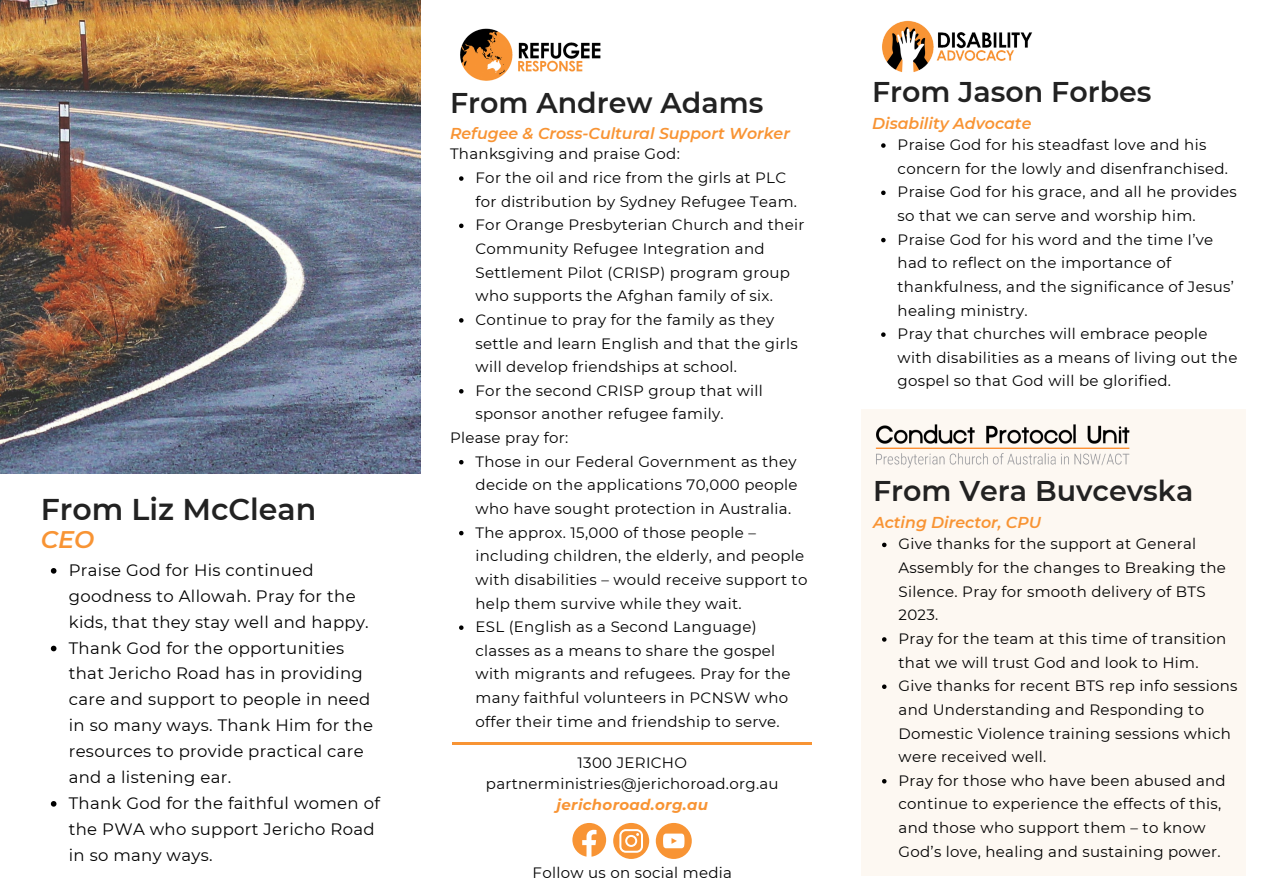
<style>
.page{position:relative;width:1263px;height:894px;background:#fff}
.page>*{position:absolute;margin:0;border:0;box-sizing:border-box;transform-origin:0 0}
.t1{font:600 30px "Montserrat";color:#222}
.t2{font:600 28.5px "Montserrat";color:#222}
.t3{font:italic 600 24px "Montserrat";color:#f89434}
.t4{font:16.5px/25.8px "Montserrat";letter-spacing:.02em;color:#000}
.t5{font:italic 600 15.75px "Montserrat";color:#f89434}
.t6{font:15px/23.5px "Montserrat";letter-spacing:.02em;color:#000}
.t7{font:italic 700 15px "Montserrat";letter-spacing:.02em;color:#f89434}
</style>
<div class="page">
<img style="left:0;top:0;width:421px;height:473px">
<div style="left:861px;top:409px;width:385px;height:466px;background:#fdf8f2"></div>
<img style="left:460px;top:28px;width:141px;height:53px">
<img style="left:882px;top:20px;width:151px;height:52px">
<hr style="left:452px;top:742px;width:360px;height:2px;background:#f89434">
<img style="left:875px;top:424px;width:255px;height:44px">
<svg style="left:572px;top:823px;width:34px;height:33px"></svg>
<svg style="left:613px;top:822px;width:36px;height:36px"></svg>
<svg style="left:656px;top:822px;width:36px;height:36px"></svg>
<svg style="left:459px;top:176px;width:5px;height:5px"></svg>
<svg style="left:459px;top:223px;width:5px;height:5px"></svg>
<svg style="left:459px;top:318px;width:5px;height:4px"></svg>
<svg style="left:459px;top:389px;width:5px;height:4px"></svg>
<svg style="left:459px;top:460px;width:5px;height:4px"></svg>
<svg style="left:459px;top:530px;width:5px;height:5px"></svg>
<svg style="left:459px;top:625px;width:5px;height:4px"></svg>
<svg style="left:51px;top:568px;width:5px;height:5px"></svg>
<svg style="left:51px;top:645px;width:5px;height:6px"></svg>
<svg style="left:51px;top:801px;width:5px;height:5px"></svg>
<svg style="left:881px;top:143px;width:5px;height:5px"></svg>
<svg style="left:881px;top:190px;width:5px;height:5px"></svg>
<svg style="left:881px;top:238px;width:5px;height:4px"></svg>
<svg style="left:881px;top:332px;width:5px;height:5px"></svg>
<svg style="left:882px;top:542px;width:4px;height:5px"></svg>
<svg style="left:882px;top:637px;width:4px;height:4px"></svg>
<svg style="left:882px;top:684px;width:4px;height:4px"></svg>
<svg style="left:882px;top:779px;width:4px;height:4px"></svg>
<p class="t1" style="left:41px;top:490px;width:277px">From Liz McClean</p>
<p class="t3" style="left:41px;top:524px;width:55px">CEO</p>
<p class="t4" style="left:69px;top:557px;width:301px">Praise God for His continued goodness to Allowah. Pray for the kids, that they stay well and happy.</p>
<p class="t4" style="left:69px;top:634px;width:306px">Thank God for the opportunities that Jericho Road has in providing care and support to people in need in so many ways. Thank Him for the resources to provide practical care and a listening ear.</p>
<p class="t4" style="left:69px;top:789px;width:313px">Thank God for the faithful women of the PWA who support Jericho Road in so many ways.</p>
<p class="t2" style="left:450px;top:86px;width:315px">From Andrew Adams</p>
<p class="t5" style="left:450px;top:123px;width:341px">Refugee &amp; Cross-Cultural Support Worker</p>
<p class="t6" style="left:450px;top:142px;width:231px">Thanksgiving and praise God:</p>
<p class="t6" style="left:475px;top:166px;width:323px">For the oil and rice from the girls at PLC for distribution by Sydney Refugee Team.</p>
<p class="t6" style="left:475px;top:213px;width:330px">For Orange Presbyterian Church and their Community Refugee Integration and Settlement Pilot (CRISP) program group who supports the Afghan family of six.</p>
<p class="t6" style="left:475px;top:307px;width:324px">Continue to pray for the family as they settle and learn English and that the girls will develop friendships at school.</p>
<p class="t6" style="left:475px;top:378px;width:289px">For the second CRISP group that will sponsor another refugee family.</p>
<p class="t6" style="left:475px;top:449px;width:324px;text-align:justify">Those in our Federal Government as they decide on the applications 70,000 people who have sought protection in Australia.</p>
<p class="t6" style="left:475px;top:520px;width:333px">The approx. 15,000 of those people – including children, the elderly, and people with disabilities – would receive support to help them survive while they wait.</p>
<p class="t6" style="left:475px;top:615px;width:317px">ESL (English as a Second Language) classes as a means to share the gospel with migrants and refugees. Pray for the many faithful volunteers in PCNSW who offer their time and friendship to serve.</p>
<p class="t6" style="left:450px;top:426px;width:120px">Please pray for:</p>
<p class="t6" style="left:578px;top:750px;width:111px">1300 JERICHO</p>
<p class="t6" style="left:486px;top:771px;width:294px">partnerministries@jerichoroad.org.au</p>
<p class="t7" style="left:557px;top:795px;width:153px">jerichoroad.org.au</p>
<p class="t6" style="left:533px;top:860px;width:201px">Follow us on social media</p>
<p class="t2" style="left:872px;top:74px;width:281px">From Jason Forbes</p>
<p class="t5" style="left:872px;top:114px;width:161px">Disability Advocate</p>
<p class="t6" style="left:898px;top:133px;width:332px">Praise God for his steadfast love and his concern for the lowly and disenfranchised.</p>
<p class="t6" style="left:898px;top:180px;width:341px">Praise God for his grace, and all he provides so that we can serve and worship him.</p>
<p class="t6" style="left:898px;top:227px;width:338px">Praise God for his word and the time I’ve had to reflect on the importance of thankfulness, and the significance of Jesus’ healing ministry.</p>
<p class="t6" style="left:898px;top:322px;width:341px">Pray that churches will embrace people with disabilities as a means of living out the gospel so that God will be glorified.</p>
<p class="t2" style="left:873px;top:473px;width:322px">From Vera Buvcevska</p>
<p class="t5" style="left:873px;top:512px;width:170px">Acting Director, CPU</p>
<p class="t6" style="left:898px;top:532px;width:329px">Give thanks for the support at General<br>Assembly for the changes to Breaking the<br>Silence. Pray for smooth delivery of BTS<br>2023.</p>
<p class="t6" style="left:898px;top:626px;width:329px">Pray for the team at this time of transition that we will trust God and look to Him.</p>
<p class="t6" style="left:898px;top:674px;width:340px">Give thanks for recent BTS rep info sessions and Understanding and Responding to Domestic Violence training sessions which were received well.</p>
<p class="t6" style="left:898px;top:768px;width:329px">Pray for those who have been abused and continue to experience the effects of this, and those who support them – to know God’s love, healing and sustaining power.</p>
</div>
